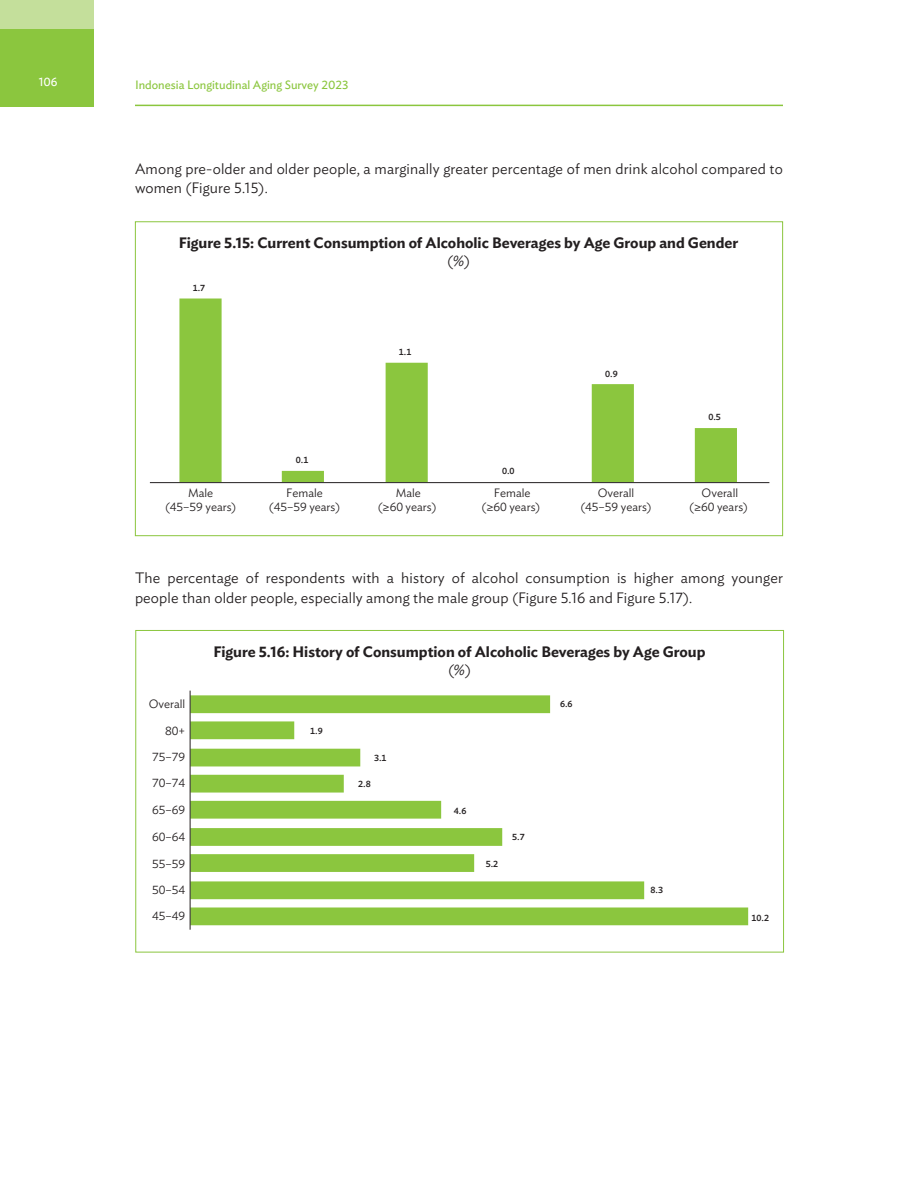
<style>
.page{position:relative;width:918px;height:1188px;background:#fff}
.page>*{position:absolute;margin:0;border:0;box-sizing:border-box;transform-origin:0 0}
.Body_text{font:300 15px/19.5px "Ideal Sans";letter-spacing:.01em;color:#231f20}
.Figures_titles{font:600 15px "Ideal Sans";color:#231f20}
.Figures_titles-2{font:300 15px "Ideal Sans";color:#231f20}
.t1{font:300 12px/14.4px "Ideal Sans";color:#231f20;text-align:center}
.t2{font:12px "Ideal Sans";color:#8bc63e}
.t3{font:12px "Ideal Sans";color:#fff}
.t4{font:500 9px "Ideal Sans";color:#231f20}
.s1{font-family:"Myriad Pro";font-weight:400}
</style>
<div class="page">
<div style="left:0;top:28px;width:94px;height:78px;background:#8bc63e"></div>
<div style="left:0;top:0;width:94px;height:28px;background:#c4df9b"></div>
<hr style="left:135px;top:105px;width:648px;height:1px;background:#8bc63e">
<svg style="left:179px;top:299px;width:558px;height:183px"></svg>
<hr style="left:150px;top:482px;width:619px;height:1px;background:#231f20">
<svg style="left:191px;top:695px;width:557px;height:230px"></svg>
<hr style="left:190px;top:691px;width:1px;height:239px;background:#231f20">
<p class="t3" style="left:39px;top:73px;width:21px">106</p>
<p class="t2" style="left:135px;top:76px;width:215px">Indonesia Longitudinal Aging Survey 2023</p>
<p class="Body_text" style="left:135px;top:158px;width:649px">Among pre-older and older people, a marginally greater percentage of men drink alcohol compared to women (Figure 5.15).</p>
<p class="Figures_titles" style="left:179px;top:231px;width:561px">Figure 5.15: Current Consumption of Alcoholic Beverages by Age Group and Gender</p>
<p class="Figures_titles-2" style="left:447px;top:249px;width:25px">(%)</p>
<p class="t4" style="left:193px;top:281px;width:14px">1.7</p>
<p class="t4" style="left:296px;top:453px;width:14px">0.1</p>
<p class="t4" style="left:399px;top:345px;width:14px">1.1</p>
<p class="t4" style="left:502px;top:464px;width:14px">0.0</p>
<p class="t4" style="left:605px;top:367px;width:14px">0.9</p>
<p class="t4" style="left:708px;top:410px;width:14px">0.5</p>
<p class="t1" style="left:165px;top:485px;width:73px">Male<br>(45–59 years)</p>
<p class="t1" style="left:269px;top:485px;width:73px">Female (45–59 years)</p>
<p class="t1" style="left:378px;top:485px;width:60px">Male<br>(<span class="s1">≥</span>60 years)</p>
<p class="t1" style="left:482px;top:485px;width:60px">Female (<span class="s1">≥</span>60 years)</p>
<p class="t1" style="left:580px;top:485px;width:73px">Overall (45–59 years)</p>
<p class="t1" style="left:689px;top:485px;width:60px">Overall (<span class="s1">≥</span>60 years)</p>
<p class="Body_text" style="left:135px;top:567px;width:650px">The percentage of respondents with a history of alcohol consumption is higher among younger people than older people, especially among the male group (Figure 5.16 and Figure 5.17).</p>
<p class="Figures_titles" style="left:214px;top:640px;width:494px">Figure 5.16: History of Consumption of Alcoholic Beverages by Age Group</p>
<p class="Figures_titles-2" style="left:448px;top:658px;width:25px">(%)</p>
<p class="t1" style="left:149px;top:695px;width:38px">Overall</p>
<p class="t4" style="left:560px;top:697px;width:14px">6.6</p>
<p class="t1" style="left:165px;top:722px;width:22px">80+</p>
<p class="t4" style="left:310px;top:724px;width:14px">1.9</p>
<p class="t1" style="left:152px;top:749px;width:35px">75–79</p>
<p class="t4" style="left:374px;top:750px;width:14px">3.1</p>
<p class="t1" style="left:152px;top:775px;width:35px">70–74</p>
<p class="t4" style="left:358px;top:777px;width:14px">2.8</p>
<p class="t1" style="left:152px;top:801px;width:35px">65–69</p>
<p class="t4" style="left:454px;top:804px;width:14px">4.6</p>
<p class="t1" style="left:152px;top:828px;width:35px">60–64</p>
<p class="t4" style="left:512px;top:830px;width:14px">5.7</p>
<p class="t1" style="left:152px;top:855px;width:35px">55–59</p>
<p class="t4" style="left:486px;top:857px;width:14px">5.2</p>
<p class="t1" style="left:152px;top:882px;width:35px">50–54</p>
<p class="t4" style="left:650px;top:883px;width:14px">8.3</p>
<p class="t1" style="left:152px;top:908px;width:35px">45–49</p>
<p class="t4" style="left:751px;top:910px;width:19px">10.2</p>
</div>
